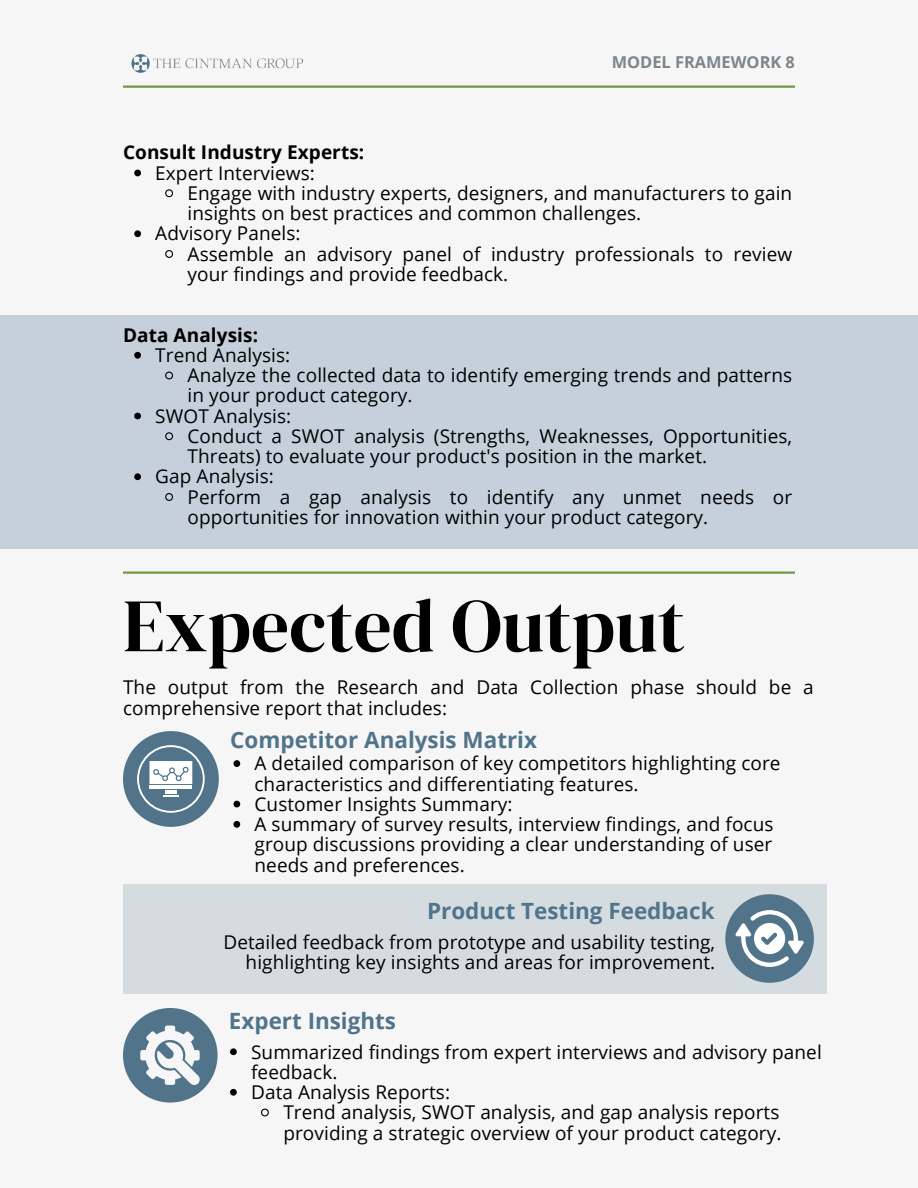
<style>
.page{position:relative;width:918px;height:1188px;background:#f6f6f6}
.page>*{position:absolute;margin:0;border:0;box-sizing:border-box;transform-origin:0 0}
.t1{font:75.3px "DM Serif Display";color:#000}
.t2{font:700 22.5px "Open Sans";color:#51748b}
.t3{font:19.05px/20.2px "Open Sans";letter-spacing:.005em;color:#000}
.t4{font:700 19.05px "Open Sans";letter-spacing:.005em;color:#000}
.t5{font:700 16.35px "Open Sans";color:#7d868c}
</style>
<div class="page">
<hr style="left:123px;top:86px;width:672px;height:2px;background:#739849">
<img style="left:131px;top:54px;width:173px;height:19px">
<div style="left:0;top:315px;width:918px;height:233px;background:#c5d0db"></div>
<svg style="left:134px;top:170px;width:7px;height:6px"></svg>
<svg style="left:165px;top:189px;width:9px;height:9px"></svg>
<svg style="left:134px;top:230px;width:7px;height:7px"></svg>
<svg style="left:165px;top:250px;width:8px;height:8px"></svg>
<svg style="left:134px;top:352px;width:7px;height:7px"></svg>
<svg style="left:165px;top:371px;width:9px;height:9px"></svg>
<svg style="left:134px;top:413px;width:7px;height:6px"></svg>
<svg style="left:165px;top:432px;width:8px;height:9px"></svg>
<svg style="left:134px;top:473px;width:7px;height:7px"></svg>
<svg style="left:165px;top:493px;width:8px;height:8px"></svg>
<hr style="left:123px;top:572px;width:672px;height:2px;background:#739849">
<div style="left:123px;top:731px;width:96px;height:96px;background:#51748b;border-radius:50%"></div>
<div style="left:123px;top:884px;width:703px;height:109px;background:#d5dce0"></div>
<div style="left:725px;top:894px;width:89px;height:89px;background:#51748b;border-radius:50%"></div>
<div style="left:123px;top:1008px;width:95px;height:95px;background:#51748b;border-radius:50%"></div>
<svg style="left:140px;top:1026px;width:60px;height:59px"></svg>
<svg style="left:137px;top:745px;width:68px;height:68px"></svg>
<svg style="left:735px;top:910px;width:69px;height:57px"></svg>
<svg style="left:233px;top:760px;width:7px;height:7px"></svg>
<svg style="left:233px;top:801px;width:7px;height:6px"></svg>
<svg style="left:233px;top:821px;width:7px;height:7px"></svg>
<svg style="left:230px;top:1048px;width:7px;height:7px"></svg>
<svg style="left:230px;top:1089px;width:7px;height:7px"></svg>
<svg style="left:261px;top:1108px;width:8px;height:9px"></svg>
<p class="t5" style="left:612px;top:51px;width:185px">MODEL FRAMEWORK 8</p>
<p class="t4" style="left:123px;top:139px;width:243px">Consult Industry Experts:</p>
<p class="t3" style="left:155px;top:162px;width:161px">Expert Interviews:</p>
<p class="t3" style="left:188px;top:182px;width:606px">Engage with industry experts, designers, and manufacturers to gain insights on best practices and common challenges.</p>
<h3 class="t3" style="left:155px;top:223px;width:147px">Advisory Panels:</h3>
<p class="t3" style="left:188px;top:243px;width:606px">Assemble an advisory panel of industry professionals to review your findings and provide feedback.</p>
<p class="t4" style="left:123px;top:321px;width:137px">Data Analysis:</p>
<p class="t3" style="left:155px;top:344px;width:137px">Trend Analysis:</p>
<p class="t3" style="left:188px;top:365px;width:606px">Analyze the collected data to identify emerging trends and patterns in your product category.</p>
<h3 class="t3" style="left:155px;top:405px;width:138px">SWOT Analysis:</h3>
<p class="t3" style="left:188px;top:425px;width:606px">Conduct a SWOT analysis (Strengths, Weaknesses, Opportunities,<br>Threats) to evaluate your product's position in the market.</p>
<p class="t3" style="left:155px;top:466px;width:120px">Gap Analysis:</p>
<p class="t3" style="left:188px;top:486px;width:606px">Perform a gap analysis to identify any unmet needs or opportunities for innovation within your product category.</p>
<p class="t1" style="left:123px;top:573px;width:564px">Expected Output</p>
<p class="t3" style="left:123px;top:677px;width:692px">The output from the Research and Data Collection phase should be a comprehensive report that includes:</p>
<h2 class="t2" style="left:230px;top:723px;width:308px">Competitor Analysis Matrix</h2>
<p class="t3" style="left:255px;top:753px;width:528px">A detailed comparison of key competitors highlighting core characteristics and differentiating features.</p>
<h1 class="t3" style="left:255px;top:793px;width:260px">Customer Insights Summary:</h1>
<h4 class="t3" style="left:255px;top:814px;width:521px;text-align:justify">A summary of survey results, interview findings, and focus group discussions providing a clear understanding of user needs and preferences.</h4>
<p class="t2" style="left:427px;top:895px;width:289px">Product Testing Feedback</p>
<p class="t3" style="left:223px;top:931px;width:493px;text-align:right">Detailed feedback from prototype and usability testing, highlighting key insights and areas for improvement.</p>
<p class="t2" style="left:229px;top:1005px;width:169px">Expert Insights</p>
<p class="t3" style="left:251px;top:1041px;width:572px">Summarized findings from expert interviews and advisory panel feedback.</p>
<h2 class="t3" style="left:251px;top:1081px;width:201px">Data Analysis Reports:</h2>
<h4 class="t3" style="left:283px;top:1102px;width:500px">Trend analysis, SWOT analysis, and gap analysis reports providing a strategic overview of your product category.</h4>
</div>
